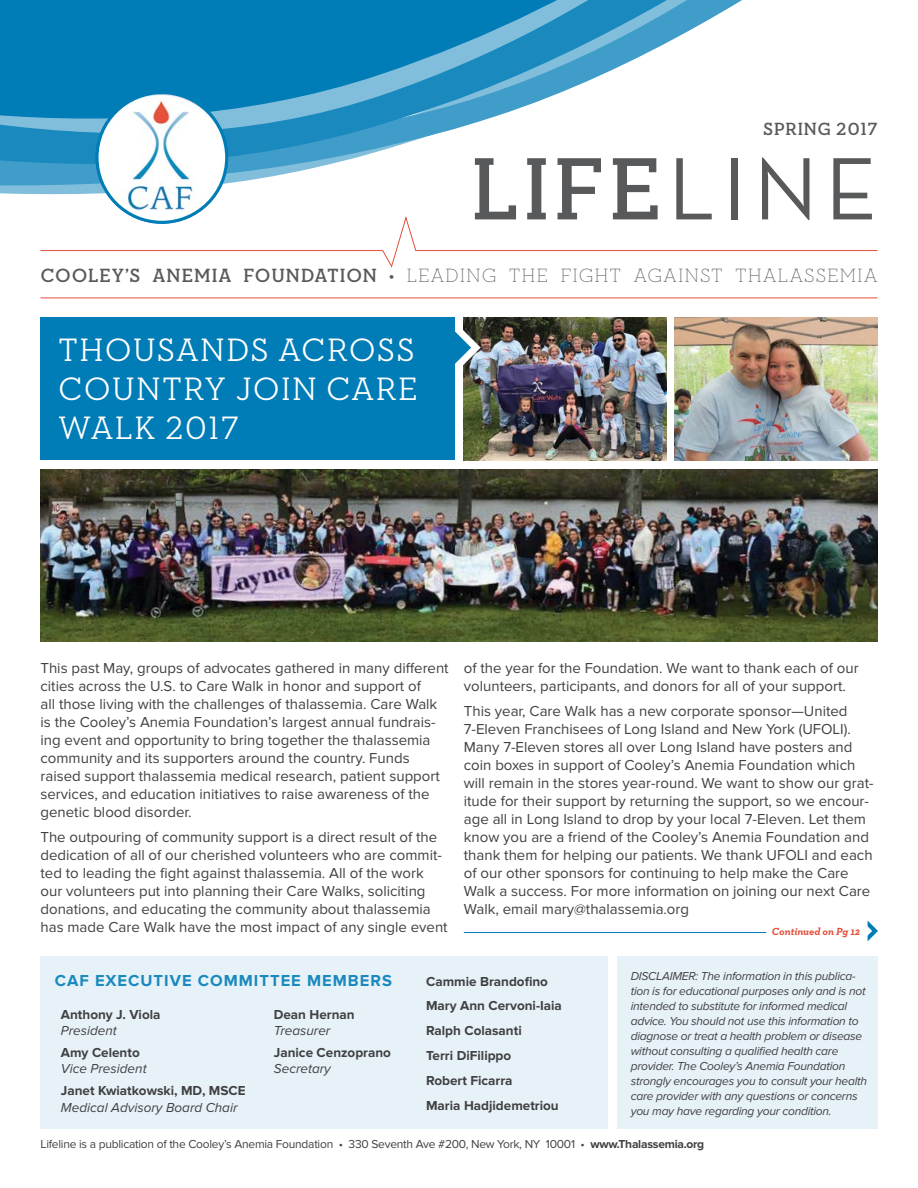
<style>
.page{position:relative;width:918px;height:1188px;background:#fff}
.page>*{position:absolute;margin:0;border:0;box-sizing:border-box;transform-origin:0 0}
.t1{font:700 90px "Neutraface Slab Display";color:#58595b}
.t2{font:500 33px/39px "Neutraface Slab Display";letter-spacing:.08em;color:#fff;text-align:justify}
.t3{font:300 19.5px "Neutraface Slab Display";letter-spacing:.08em;color:#58595b}
.t4{font:700 18px "Neutraface Slab Display";letter-spacing:.075em;color:#58595b}
.t5{font:700 16.5px "Proxima Nova";letter-spacing:.06em;color:#1a89be}
.t6{font:15px/18px "Proxima Nova";color:#414042}
.t7{font:700 13.5px/24.9px "Proxima Nova";color:#414042}
.t8{font:italic 13.5px "Proxima Nova";color:#414042}
.t9{font:italic 12px/15px "Proxima Nova";letter-spacing:-.02em;color:#414042}
.t10{font:12px "Proxima Nova";letter-spacing:-.02em;color:#414042}
.t11{font:italic 700 10.5px "Neutraface Slab Text";color:#e3503c}
.s1{font-family:"Neutra Text";font-weight:400}
.s2{font-weight:700}
</style>
<div class="page">
<div style="left:40px;top:956px;width:568px;height:173px;background:#e6f2f8"></div>
<div style="left:617px;top:956px;width:261px;height:173px;background:#e6f2f8"></div>
<svg style="left:0;top:0;width:742px;height:195px"></svg>
<img style="left:97px;top:94px;width:130px;height:121px">
<div style="left:96px;top:91px;width:132px;height:133px;border:3px solid #007cb7;border-radius:50%"></div>
<svg style="left:40px;top:215px;width:838px;height:53px"></svg>
<hr style="left:40px;top:298px;width:838px;height:1px;background:#e3503c">
<div style="left:40px;top:318px;width:415px;height:142px;background:#007cb7"></div>
<img style="left:464px;top:318px;width:202px;height:142px">
<img style="left:675px;top:318px;width:202px;height:142px">
<img style="left:40px;top:470px;width:837px;height:172px">
<svg style="left:455px;top:329px;width:26px;height:38px"></svg>
<svg style="left:867px;top:921px;width:11px;height:20px"></svg>
<hr style="left:464px;top:932px;width:302px;height:1px;background:#007cb7">
<p class="t4" style="left:764px;top:118px;width:115px">SPRING 2017</p>
<h1 class="t1" style="left:473px;top:138px;width:406px">LIFE<span class="s1">LINE</span></h1>
<h3 class="t3" style="left:41px;top:265px;width:838px"><span class="s2">COOLEY’S ANEMIA FOUNDATION •</span> LEADING THE FIGHT AGAINST THALASSEMIA</h3>
<h2 class="t2" style="left:59px;top:330px;width:360px">THOUSANDS ACROSS COUNTRY JOIN CARE WALK 2017</h2>
<p class="t6" style="left:40px;top:660px;width:410px">This past May, groups of advocates gathered in many different cities across the U.S. to Care Walk in honor and support of<br>all those living with the challenges of thalassemia. Care Walk is the Cooley’s Anemia Foundation’s largest annual fundrais&shy;ing event and opportunity to bring together the thalassemia community and its supporters around the country. Funds raised support thalassemia medical research, patient support services, and education initiatives to raise awareness of the genetic blood disorder.</p>
<p class="t6" style="left:40px;top:828px;width:409px">The outpouring of community support is a direct result of the dedication of all of our cherished volunteers who are commit&shy;ted to leading the fight against thalassemia. All of the work our volunteers put into planning their Care Walks, soliciting donations, and educating the community about thalassemia has made Care Walk have the most impact of any single event</p>
<p class="t6" style="left:464px;top:660px;width:396px">of the year for the Foundation. We want to thank each of our volunteers, participants, and donors for all of your support.</p>
<p class="t6" style="left:464px;top:702px;width:411px">This year, Care Walk has a new corporate sponsor—United 7-Eleven Franchisees of Long Island and New York (UFOLI).<br>Many 7-Eleven stores all over Long Island have posters and coin boxes in support of Cooley’s Anemia Foundation which will remain in the stores year-round. We want to show our grat&shy;itude for their support by returning the support, so we encour&shy;age all in Long Island to drop by your local 7-Eleven. Let them know you are a friend of the Cooley’s Anemia Foundation and thank them for helping our patients. We thank UFOLI and each of our other sponsors for continuing to help make the Care Walk a success. For more information on joining our next Care Walk, email mary@thalassemia.org</p>
<p class="t11" style="left:772px;top:925px;width:90px">Continued on Pg 12</p>
<p class="t9" style="left:631px;top:968px;width:238px">DISCLAIMER: The information in this publica&shy;tion is for educational purposes only and is not intended to substitute for informed medical advice. You should not use this information to diagnose or treat a health problem or disease without consulting a qualified health care provider. The Cooley’s Anemia Foundation strongly encourages you to consult your health care provider with any questions or concerns you may have regarding your condition.</p>
<p class="t10" style="left:40px;top:1137px;width:665px">Lifeline is a publication of the Cooley’s Anemia Foundation • 330 Seventh Ave #200, New York, NY 10001 • <span class="s2">www.Thalassemia.org</span></p>
<p class="t5" style="left:55px;top:971px;width:339px">CAF EXECUTIVE COMMITTEE MEMBERS</p>
<p class="t7" style="left:426px;top:969px;width:137px">Cammie Brandofino<br>Mary Ann Cervoni-Iaia<br>Ralph Colasanti<br>Terri DiFilippo<br>Robert Ficarra<br>Maria Hadjidemetriou</p>
<p class="t7" style="left:61px;top:1002px;width:101px">Anthony J. Viola</p>
<p class="t8" style="left:61px;top:1023px;width:58px">President</p>
<p class="t7" style="left:61px;top:1040px;width:80px">Amy Celento</p>
<p class="t8" style="left:61px;top:1061px;width:87px">Vice President</p>
<p class="t7" style="left:61px;top:1079px;width:186px">Janet Kwiatkowski, MD, MSCE</p>
<p class="t8" style="left:61px;top:1100px;width:178px">Medical Advisory Board Chair</p>
<p class="t7" style="left:274px;top:1002px;width:82px">Dean Hernan</p>
<p class="t8" style="left:274px;top:1023px;width:58px">Treasurer</p>
<p class="t7" style="left:274px;top:1040px;width:119px">Janice Cenzoprano</p>
<p class="t8" style="left:274px;top:1061px;width:59px">Secretary</p>
</div>
